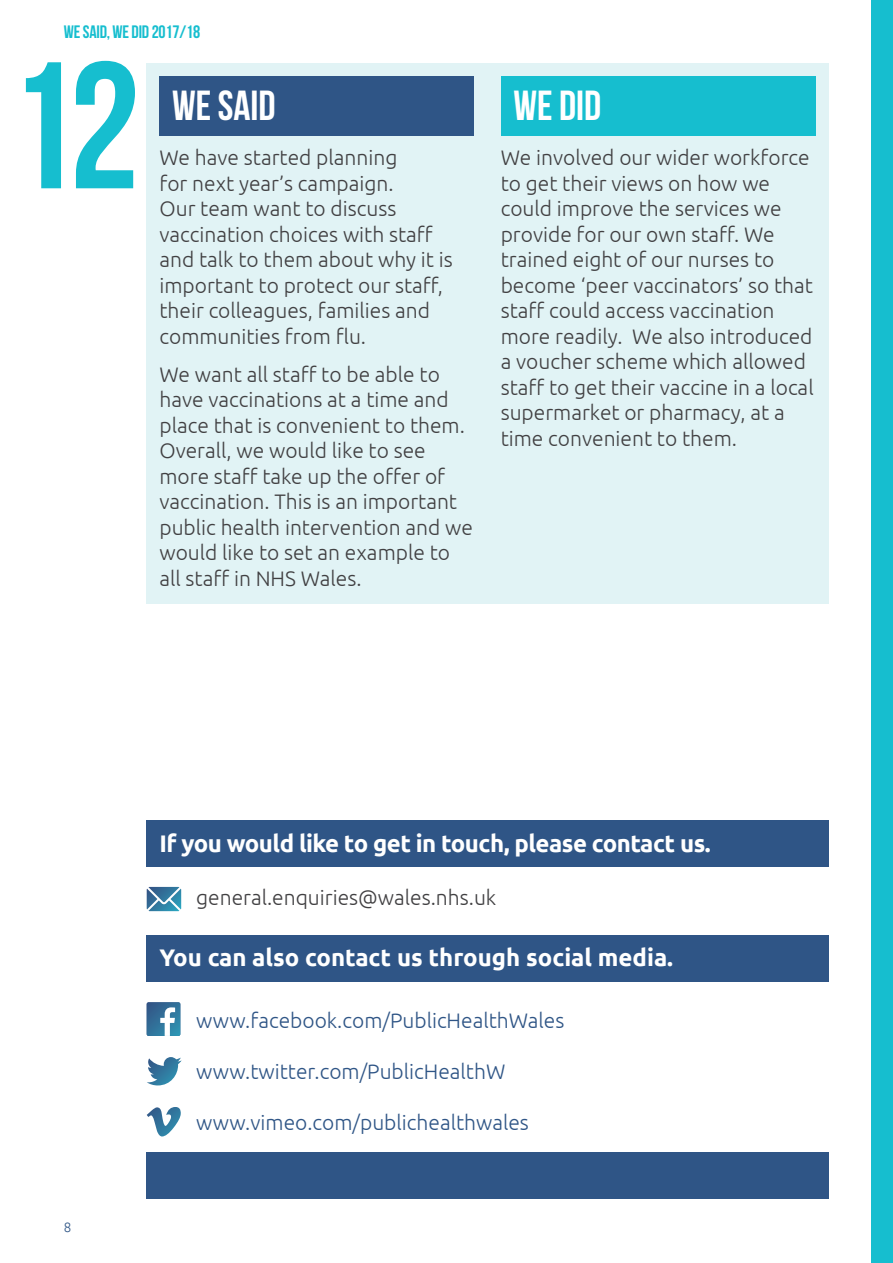
<style>
.page{position:relative;width:893px;height:1263px;background:#fff}
.page>*{position:absolute;margin:0;border:0;box-sizing:border-box;transform-origin:0 0}
.t1{font:700 180px "Bebas Neue";color:#16becf}
.t2{font:700 42px "Bebas Neue";color:#fff}
.t3{font:700 24px "Ubuntu";letter-spacing:-.02em;color:#fff}
.t4{font:700 24px "Ubuntu";color:#fff}
.t5{font:300 21px/25.5px "Ubuntu";color:#414042}
.t6{font:300 21px "Ubuntu";color:#2f5586}
.t7{font:700 18px "Bebas Neue";letter-spacing:-.01em;color:#16becf}
.t8{font:300 13.5px "Ubuntu";color:#2f5586}
</style>
<div class="page">
<div style="left:147px;top:64px;width:682px;height:540px;background:#e1f3f5"></div>
<div style="left:159px;top:76px;width:315px;height:59px;background:#2f5586"></div>
<div style="left:501px;top:76px;width:314px;height:59px;background:#16becf"></div>
<div style="left:872px;top:0;width:21px;height:1263px;background:#16becf"></div>
<div style="left:147px;top:1152px;width:682px;height:47px;background:#2f5586"></div>
<div style="left:147px;top:820px;width:682px;height:47px;background:#2f5586"></div>
<svg style="left:147px;top:887px;width:34px;height:24px"></svg>
<div style="left:147px;top:935px;width:682px;height:47px;background:#2f5586"></div>
<svg style="left:147px;top:1002px;width:33px;height:34px"></svg>
<svg style="left:147px;top:1057px;width:35px;height:28px"></svg>
<svg style="left:147px;top:1107px;width:34px;height:29px"></svg>
<p class="t7" style="left:64px;top:22px;width:138px">WE SAID, WE DID 2017/18</p>
<h1 class="t1" style="left:6px;top:27px;width:135px">12</h1>
<h2 class="t2" style="left:172px;top:83px;width:105px">WE SAID</h2>
<p class="t5" style="left:159px;top:144px;width:295px">We have started planning<br>for next year’s campaign.<br>Our team want to discuss vaccination choices with staff and talk to them about why it is important to protect our staff, their colleagues, families and communities from flu.</p>
<p class="t5" style="left:159px;top:361px;width:315px">We want all staff to be able to have vaccinations at a time and place that is convenient to them.<br>Overall, we would like to see more staff take up the offer of vaccination. This is an important public health intervention and we would like to set an example to all staff in NHS Wales.</p>
<h2 class="t2" style="left:513px;top:83px;width:89px">WE DID</h2>
<p class="t5" style="left:501px;top:144px;width:314px">We involved our wider workforce to get their views on how we could improve the services we provide for our own staff. We trained eight of our nurses to become ‘peer vaccinators’ so that staff could access vaccination more readily. We also introduced a voucher scheme which allowed staff to get their vaccine in a local supermarket or pharmacy, at a time convenient to them.</p>
<p class="t3" style="left:159px;top:828px;width:553px">If you would like to get in touch, please contact us.</p>
<p class="t5" style="left:196px;top:884px;width:302px">general.enquiries@wales.nhs.uk</p>
<p class="t4" style="left:159px;top:943px;width:515px">You can also contact us through social media.</p>
<p class="t8" style="left:64px;top:1219px;width:9px">8</p>
<p class="t6" style="left:196px;top:1008px;width:370px">www.facebook.com/PublicHealthWales</p>
<p class="t6" style="left:196px;top:1059px;width:311px">www.twitter.com/PublicHealthW</p>
<p class="t6" style="left:196px;top:1110px;width:334px">www.vimeo.com/publichealthwales</p>
</div>
